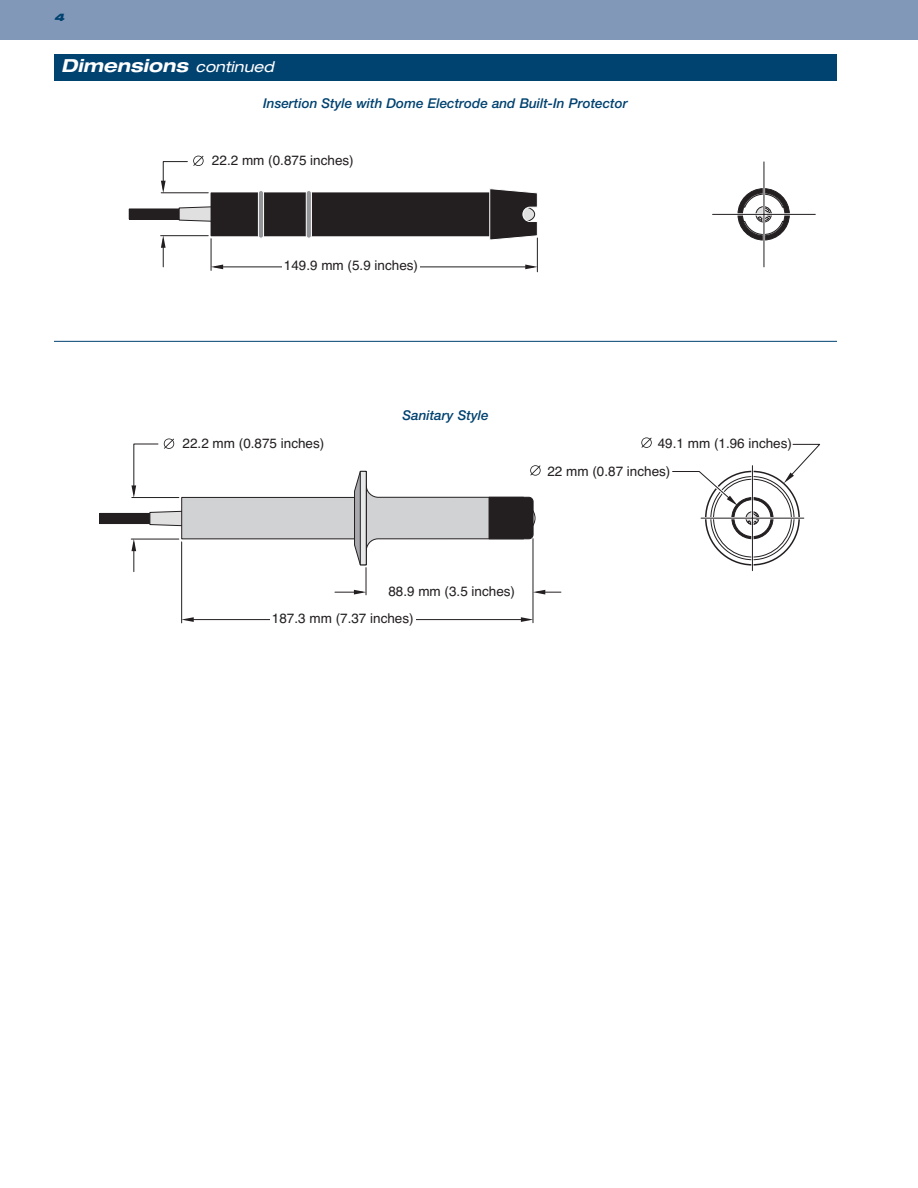
<style>
.page{position:relative;width:918px;height:1188px;background:#fff}
.page>*{position:absolute;margin:0;border:0;box-sizing:border-box;transform-origin:0 0}
.t1{font:italic 700 expanded 18px "Helvetica Neue";color:#fff}
.t2{font:13.5px "Helvetica";color:#231f20}
.t3{font:italic 500 13.5px "Helvetica Neue";color:#004270}
.t4{font:italic 900 expanded 10.5px "Helvetica Neue";color:#004270}
.s1{font-weight:400;font-size:15px}
</style>
<div class="page">
<div style="left:0;top:0;width:918px;height:40px;background:#8298b8"></div>
<div style="left:54px;top:54px;width:783px;height:27px;background:#004270"></div>
<div style="left:129px;top:209px;width:53px;height:10px;background:#231f20"></div>
<svg style="left:179px;top:206px;width:32px;height:16px"></svg>
<div style="left:211px;top:193px;width:310px;height:43px;background:#231f20"></div>
<svg style="left:489px;top:188px;width:49px;height:52px"></svg>
<div style="left:258px;top:191px;width:6px;height:47px;background:#939598;border-radius:3px"></div>
<div style="left:258px;top:190px;width:6px;height:48px;border:1px solid #fff;border-radius:3px"></div>
<div style="left:306px;top:191px;width:5px;height:47px;background:#939598;border-radius:3px"></div>
<div style="left:306px;top:190px;width:6px;height:48px;border:1px solid #fff;border-radius:3px"></div>
<div style="left:738px;top:189px;width:51px;height:51px;background:#231f20;border-radius:50%"></div>
<div style="left:738px;top:188px;width:52px;height:52px;border:1px solid #231f20;border-radius:50%"></div>
<div style="left:742px;top:193px;width:43px;height:43px;border:1px solid #231f20;border-radius:50%"></div>
<svg style="left:743px;top:193px;width:41px;height:43px"></svg>
<hr style="left:211px;top:239px;width:1px;height:31px;background:#231f20">
<hr style="left:537px;top:238px;width:1px;height:34px;background:#231f20">
<hr style="left:713px;top:213px;width:102px;height:3px;background:#fff">
<hr style="left:763px;top:162px;width:2px;height:105px;background:#fff">
<hr style="left:713px;top:214px;width:102px;height:1px;background:#231f20">
<hr style="left:764px;top:162px;width:1px;height:105px;background:#231f20">
<hr style="left:215px;top:267px;width:319px;height:1px;background:#231f20">
<svg style="left:525px;top:265px;width:13px;height:4px"></svg>
<svg style="left:211px;top:265px;width:12px;height:4px"></svg>
<svg style="left:161px;top:156px;width:43px;height:36px"></svg>
<svg style="left:161px;top:236px;width:5px;height:31px"></svg>
<hr style="left:282px;top:265px;width:138px;height:4px;background:#fff">
<hr style="left:161px;top:192px;width:47px;height:1px;background:#231f20">
<hr style="left:161px;top:235px;width:47px;height:1px;background:#231f20">
<hr style="left:54px;top:341px;width:783px;height:1px;background:#004270">
<div style="left:100px;top:513px;width:53px;height:11px;background:#231f20"></div>
<svg style="left:150px;top:511px;width:32px;height:15px"></svg>
<div style="left:182px;top:497px;width:178px;height:42px;background:#d1d2d4"></div>
<div style="left:182px;top:497px;width:178px;height:42px;border:1px solid #231f20"></div>
<hr style="left:181px;top:542px;width:1px;height:81px;background:#231f20">
<hr style="left:533px;top:539px;width:1px;height:84px;background:#231f20">
<hr style="left:752px;top:466px;width:1px;height:105px;background:#231f20">
<hr style="left:185px;top:619px;width:344px;height:1px;background:#231f20">
<svg style="left:521px;top:617px;width:12px;height:5px"></svg>
<svg style="left:181px;top:617px;width:13px;height:5px"></svg>
<svg style="left:131px;top:438px;width:43px;height:60px"></svg>
<svg style="left:131px;top:540px;width:5px;height:32px"></svg>
<div style="left:271px;top:617px;width:145px;height:5px;background:#fff"></div>
<hr style="left:132px;top:497px;width:47px;height:1px;background:#231f20">
<hr style="left:131px;top:539px;width:48px;height:1px;background:#231f20">
<svg style="left:335px;top:465px;width:226px;height:130px"></svg>
<svg style="left:641px;top:437px;width:11px;height:11px"></svg>
<svg style="left:672px;top:444px;width:148px;height:116px"></svg>
<p class="t4" style="left:54px;top:13px;width:12px">4</p>
<h1 class="t1" style="left:61px;top:59px;width:214px">Dimensions <span class="s1">continued</span></h1>
<p class="t3" style="left:263px;top:99px;width:366px">Insertion Style with Dome Electrode and Built-In Protector</p>
<p class="t2" style="left:212px;top:152px;width:143px">22.2 mm (0.875 inches)</p>
<p class="t2" style="left:284px;top:258px;width:136px">149.9 mm (5.9 inches)</p>
<p class="t2" style="left:183px;top:435px;width:143px">22.2 mm (0.875 inches)</p>
<p class="t3" style="left:402px;top:410px;width:88px">Sanitary Style</p>
<p class="t2" style="left:658px;top:435px;width:136px">49.1 mm (1.96 inches)</p>
<p class="t2" style="left:547px;top:463px;width:125px">22 mm (0.87 inches)</p>
<p class="t2" style="left:388px;top:583px;width:128px">88.9 mm (3.5 inches)</p>
<p class="t2" style="left:272px;top:611px;width:143px">187.3 mm (7.37 inches)</p>
</div>
